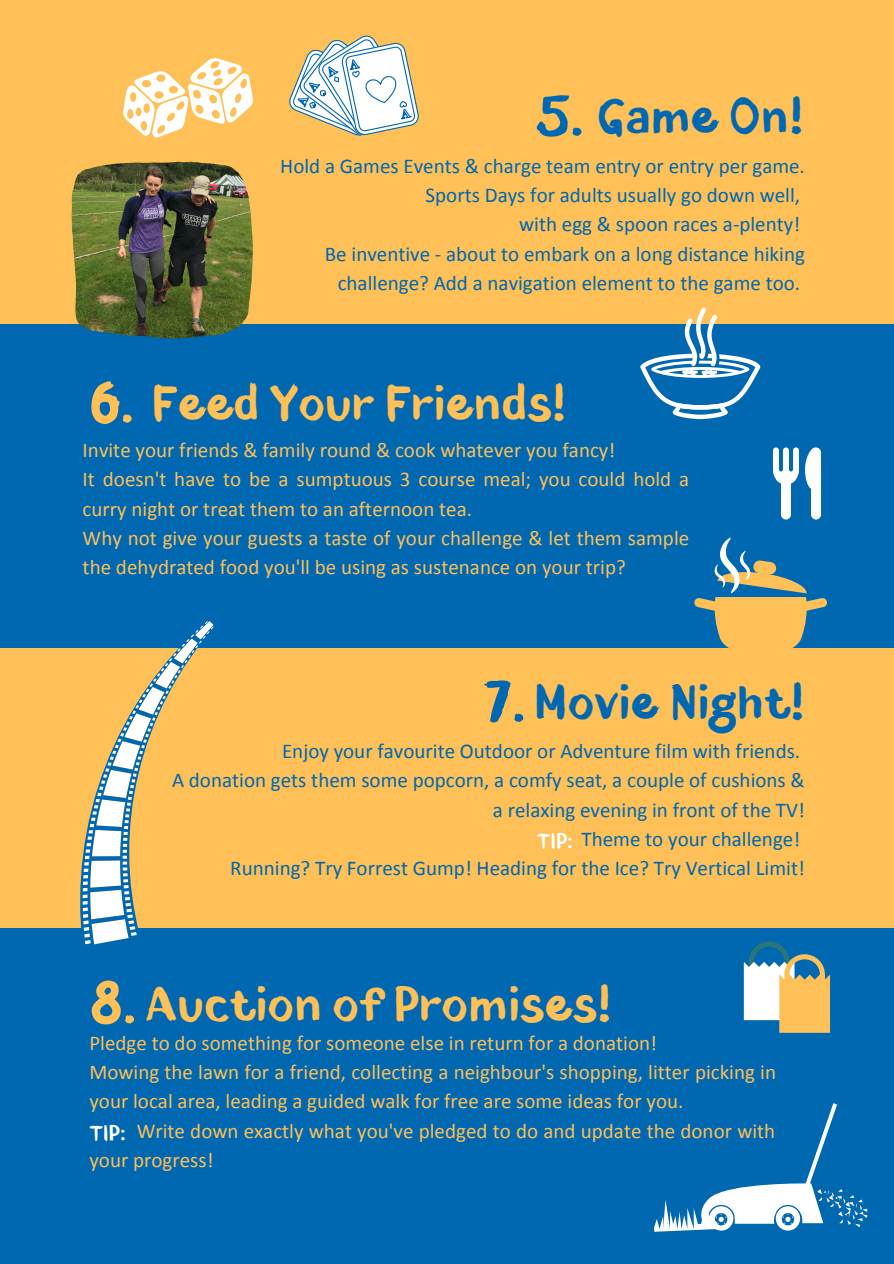
<style>
.page{position:relative;width:894px;height:1264px;background:#fff}
.page>*{position:absolute;margin:0;border:0;box-sizing:border-box;transform-origin:0 0}
.t1{font:700 55.95px "Blushes";color:#fec057}
.t2{font:700 47.25px "Blushes";color:#fec057}
.t3{font:700 47.25px "Blushes";color:#0067b1}
.t4{font:21px/29.2px "Calibri";color:#fec057}
.t5{font:21px/29.2px "Calibri";color:#0067b1;text-align:right}
.t6{font:700 21px "Blushes";color:#fff}
.s1{font-size:55.95px}
.s2{font-family:"Blushes";font-weight:700;color:#fff}
</style>
<div class="page">
<div style="left:0;top:0;width:893px;height:1263px;background:#0067b1"></div>
<div style="left:0;top:0;width:893px;height:324px;background:#fec057"></div>
<div style="left:0;top:648px;width:893px;height:279px;background:#fec057"></div>
<svg style="left:640px;top:307px;width:120px;height:112px"></svg>
<svg style="left:772px;top:447px;width:48px;height:72px"></svg>
<svg style="left:694px;top:537px;width:133px;height:111px"></svg>
<svg style="left:289px;top:35px;width:130px;height:101px"></svg>
<svg style="left:123px;top:58px;width:130px;height:80px"></svg>
<svg style="left:82px;top:621px;width:132px;height:324px"></svg>
<svg style="left:654px;top:1103px;width:213px;height:129px"></svg>
<svg style="left:743px;top:941px;width:86px;height:91px"></svg>
<img style="left:71px;top:161px;width:182px;height:177px">
<h2 class="t3" style="left:536px;top:84px;width:268px"><span class="s1">5.</span> Game On!</h2>
<p class="t5" style="left:280px;top:153px;width:526px">Hold a Games Events &amp; charge team entry or entry per game.<br>Sports Days for adults usually go down well,<br>with egg &amp; spoon races a-plenty!<br>Be inventive - about to embark on a long distance hiking challenge? Add a navigation element to the game too.</p>
<h1 class="t1" style="left:89px;top:364px;width:46px">6.</h1>
<p class="t4" style="left:83px;top:437px;width:608px">Invite your friends &amp; family round &amp; cook whatever you fancy!<br>It doesn't have to be a sumptuous 3 course meal; you could hold a curry night or treat them to an afternoon tea.<br>Why not give your guests a taste of your challenge &amp; let them sample the dehydrated food you'll be using as sustenance on your trip?</p>
<h2 class="t2" style="left:151px;top:370px;width:416px">Feed Your Friends!</h2>
<h2 class="t3" style="left:484px;top:670px;width:322px"><span class="s1">7.</span> Movie Night!</h2>
<p class="t5" style="left:172px;top:738px;width:634px">Enjoy your favourite Outdoor or Adventure film with friends.<br>A donation gets them some popcorn, a comfy seat, a couple of cushions &amp; a relaxing evening in front of the TV!<br><span class="s2">TIP:</span> Theme to your challenge!<br>Running? Try Forrest Gump! Heading for the Ice? Try Vertical Limit!</p>
<h1 class="t1" style="left:89px;top:965px;width:48px">8.</h1>
<h2 class="t2" style="left:145px;top:971px;width:468px">Auction of Promises!</h2>
<p class="t4" style="left:89px;top:1030px;width:688px">Pledge to do something for someone else in return for a donation!<br>Mowing the lawn for a friend, collecting a neighbour's shopping, litter picking in your local area, leading a guided walk for free are some ideas for you.</p>
<p class="t4" style="left:89px;top:1117px;width:687px;text-indent:47px">Write down exactly what you've pledged to do and update the donor with your progress!</p>
<p class="t6" style="left:89px;top:1118px;width:37px">TIP:</p>
</div>
